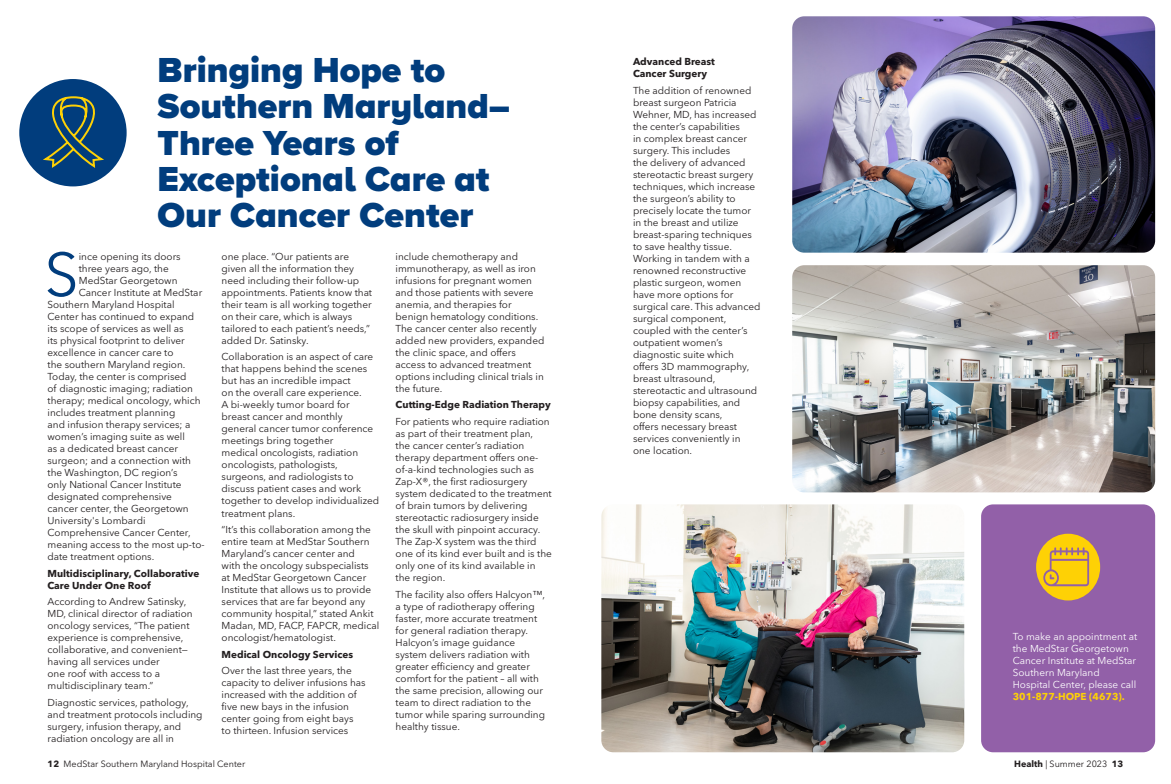
<style>
.page{position:relative;width:1171px;height:784px;background:#fff}
.page>*{position:absolute;margin:0;border:0;box-sizing:border-box;transform-origin:0 0}
.t1{font:60.8px "Avenir Next LT Pro";color:#013d7d}
.body_copy_10_12{font:900 36px/36px "Proxima Nova A";color:#013d7d}
.t2{font:10px/12px "Avenir Next LT Pro";color:#231f20}
.t3{font:700 10px/12px "Avenir Next LT Pro";color:#231f20}
.t4{font:10px/12px "Avenir Next LT Pro";color:#fff}
.t5{font:9px "Avenir Next LT Pro";color:#231f20}
.s1{font-weight:700;color:#fed105}
.s2{font-weight:700}
</style>
<div class="page">
<div style="left:981px;top:504px;width:174px;height:248px;background:#9260a8;border-radius:12px"></div>
<div style="left:1036px;top:533px;width:64px;height:67px;background:#fed105;border-radius:50%"></div>
<svg style="left:1043px;top:547px;width:46px;height:39px"></svg>
<img style="left:792px;top:16px;width:363px;height:236px">
<img style="left:792px;top:265px;width:363px;height:227px">
<img style="left:601px;top:504px;width:363px;height:248px">
<div style="left:19px;top:79px;width:108px;height:107px;background:#013d7d;border-radius:50%"></div>
<svg style="left:43px;top:96px;width:61px;height:72px"></svg>
<p class="body_copy_10_12" style="left:158px;top:52px;width:354px">Bringing Hope to<br>Southern Maryland–<br>Three Years of<br>Exceptional Care at<br>Our Cancer Center</p>
<p class="t1" style="left:44px;top:238px;width:36px">S</p>
<p class="t2" style="left:79px;top:250px;width:103px">ince opening its doors</p>
<p class="t2" style="left:79px;top:262px;width:91px">three years ago, the</p>
<p class="t2" style="left:79px;top:274px;width:100px">MedStar Georgetown</p>
<p class="t2" style="left:79px;top:286px;width:125px">Cancer Institute at MedStar</p>
<p class="t2" style="left:48px;top:298px;width:129px">Southern Maryland Hospital</p>
<p class="t2" style="left:48px;top:310px;width:148px">Center has continued to expand</p>
<p class="t2" style="left:48px;top:322px;width:138px">its scope of services as well as</p>
<p class="t2" style="left:48px;top:334px;width:139px">its physical footprint to deliver</p>
<p class="t2" style="left:48px;top:346px;width:127px">excellence in cancer care to</p>
<p class="t2" style="left:48px;top:358px;width:139px">the southern Maryland region.</p>
<p class="t2" style="left:48px;top:370px;width:140px">Today, the center is comprised</p>
<p class="t2" style="left:48px;top:382px;width:147px">of diagnostic imaging; radiation</p>
<p class="t2" style="left:48px;top:394px;width:154px">therapy; medical oncology, which</p>
<p class="t2" style="left:48px;top:406px;width:129px">includes treatment planning</p>
<p class="t2" style="left:48px;top:418px;width:144px">and infusion therapy services; a</p>
<p class="t2" style="left:48px;top:430px;width:139px">women’s imaging suite as well</p>
<p class="t2" style="left:48px;top:442px;width:132px">as a dedicated breast cancer</p>
<p class="t2" style="left:48px;top:454px;width:145px">surgeon; and a connection with</p>
<p class="t2" style="left:48px;top:466px;width:131px">the Washington, DC region’s</p>
<p class="t2" style="left:48px;top:478px;width:136px">only National Cancer Institute</p>
<p class="t2" style="left:48px;top:490px;width:126px">designated comprehensive</p>
<p class="t2" style="left:48px;top:502px;width:143px">cancer center, the Georgetown</p>
<p class="t2" style="left:48px;top:514px;width:99px">University's Lombardi</p>
<p class="t2" style="left:48px;top:526px;width:145px">Comprehensive Cancer Center,</p>
<p class="t2" style="left:48px;top:538px;width:159px">meaning access to the most up-to-</p>
<p class="t2" style="left:48px;top:550px;width:108px">date treatment options.</p>
<p class="t3" style="left:48px;top:567px;width:153px">Multidisciplinary, Collaborative<br>Care Under One Roof</p>
<p class="t2" style="left:48px;top:595px;width:147px">According to Andrew Satinsky,<br>MD, clinical director of radiation oncology services, “The patient experience is comprehensive, collaborative, and convenient— having all services under<br>one roof with access to a multidisciplinary team.”</p>
<p class="t2" style="left:48px;top:696px;width:157px">Diagnostic services, pathology, and treatment protocols including surgery, infusion therapy, and radiation oncology are all in</p>
<p class="t2" style="left:222px;top:250px;width:152px">one place. “Our patients are given all the information they need including their follow-up appointments. Patients know that their team is all working together on their care, which is always tailored to each patient’s needs,” added Dr. Satinsky.</p>
<p class="t2" style="left:222px;top:351px;width:159px">Collaboration is an aspect of care that happens behind the scenes but has an incredible impact<br>on the overall care experience.<br>A bi-weekly tumor board for breast cancer and monthly general cancer tumor conference meetings bring together<br>medical oncologists, radiation oncologists, pathologists, surgeons, and radiologists to discuss patient cases and work together to develop individualized treatment plans.</p>
<p class="t2" style="left:222px;top:523px;width:159px">“It’s this collaboration among the entire team at MedStar Southern<br>Maryland’s cancer center and<br>with the oncology subspecialists at MedStar Georgetown Cancer<br>Institute that allows us to provide services that are far beyond any community hospital,” stated Ankit<br>Madan, MD, FACP, FAPCR, medical oncologist/hematologist.</p>
<p class="t3" style="left:222px;top:648px;width:133px">Medical Oncology Services</p>
<p class="t2" style="left:222px;top:664px;width:146px">Over the last three years, the capacity to deliver infusions has increased with the addition of five new bays in the infusion center going from eight bays<br>to thirteen. Infusion services</p>
<p class="t2" style="left:396px;top:250px;width:150px">include chemotherapy and immunotherapy, as well as iron infusions for pregnant women and those patients with severe anemia, and therapies for benign hematology conditions.<br>The cancer center also recently added new providers, expanded the clinic space, and offers access to advanced treatment options including clinical trials in the future.</p>
<p class="t3" style="left:396px;top:399px;width:157px">Cutting-Edge Radiation Therapy</p>
<p class="t2" style="left:396px;top:415px;width:158px">For patients who require radiation as part of their treatment plan,<br>the cancer center’s radiation therapy department offers one&shy;of-a-kind technologies such as<br>Zap-X®, the first radiosurgery system dedicated to the treatment of brain tumors by delivering stereotactic radiosurgery inside the skull with pinpoint accuracy.<br>The Zap-X system was the third one of its kind ever built and is the only one of its kind available in the region.</p>
<p class="t2" style="left:396px;top:588px;width:151px">The facility also offers Halcyon™, a type of radiotherapy offering faster, more accurate treatment for general radiation therapy.<br>Halcyon’s image guidance system delivers radiation with greater efficiency and greater comfort for the patient – all with the same precision, allowing our team to direct radiation to the tumor while sparing surrounding healthy tissue.</p>
<p class="t3" style="left:633px;top:56px;width:83px">Advanced Breast<br>Cancer Surgery</p>
<p class="t2" style="left:633px;top:84px;width:129px">The addition of renowned breast surgeon Patricia<br>Wehner, MD, has increased the center’s capabilities<br>in complex breast cancer surgery. This includes<br>the delivery of advanced stereotactic breast surgery techniques, which increase the surgeon’s ability to precisely locate the tumor in the breast and utilize breast-sparing techniques to save healthy tissue.<br>Working in tandem with a renowned reconstructive plastic surgeon, women have more options for surgical care. This advanced surgical component, coupled with the center’s outpatient women’s diagnostic suite which offers 3D mammography, breast ultrasound, stereotactic and ultrasound biopsy capabilities, and bone density scans,<br>offers necessary breast services conveniently in one location.</p>
<p class="t4" style="left:1013px;top:630px;width:126px">To make an appointment at the MedStar Georgetown<br>Cancer Institute at MedStar<br>Southern Maryland<br>Hospital Center, please call<br><span class="s1">301-877-HOPE (4673).</span></p>
<p class="t5" style="left:48px;top:758px;width:199px"><span class="s2">12</span> MedStar Southern Maryland Hospital Center</p>
<p class="t5" style="left:1014px;top:758px;width:111px"><span class="s2">Health</span> | Summer 2023 <span class="s2">13</span></p>
</div>
